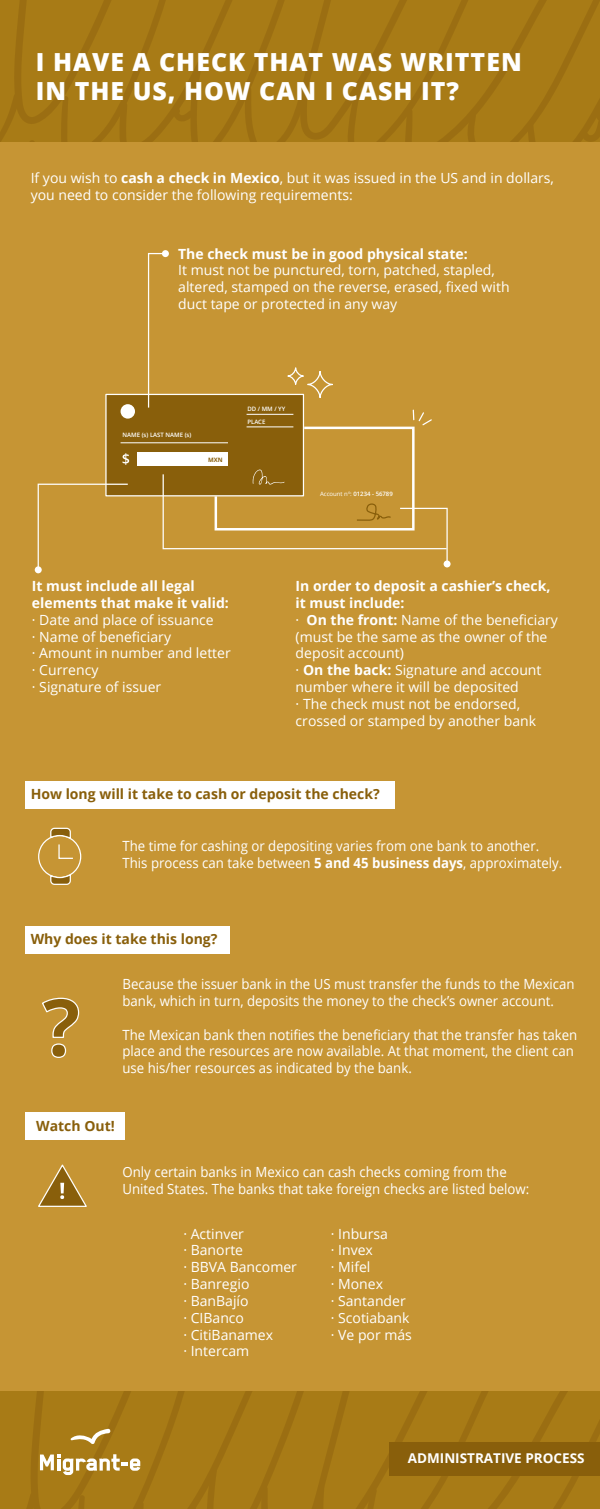
<style>
.page{position:relative;width:600px;height:1509px;background:#fff}
.page>*{position:absolute;margin:0;border:0;box-sizing:border-box;transform-origin:0 0}
.t1{font:800 24.9px/29.9px "Open Sans";letter-spacing:.04em;color:#fff}
.t2{font:14.03px/16.8px "Open Sans";color:#fff}
.t3{font:14.03px/16.8px "Open Sans";color:#fff;scale:.94 1}
.t4{font:700 14.03px/16.8px "Open Sans";color:#fff}
.t5{font:700 14.03px "Open Sans";color:#895f0b}
.t6{font:700 13.5px "Open Sans";color:#fff}
.t7{font:600 6.03px "Open Sans";color:#fff}
.t8{font:700 6.03px "Open Sans";color:#895f0b}
.s1{font-weight:700}
.s2{font-weight:400}
</style>
<div class="page">
<div style="left:0;top:127px;width:600px;height:1363px;background:#c69534"></div>
<svg style="left:0;top:0;width:600px;height:141px;background:#a57815"></svg>
<svg style="left:0;top:1391px;width:600px;height:117px;background:#a77b18"></svg>
<div style="left:389px;top:1441px;width:211px;height:34px;background:#895f0b"></div>
<div style="left:25px;top:926px;width:205px;height:27px;background:#fff"></div>
<div style="left:25px;top:781px;width:370px;height:27px;background:#fff"></div>
<div style="left:106px;top:394px;width:197px;height:102px;background:#895f0b"></div>
<svg style="left:123px;top:453px;width:6px;height:12px"></svg>
<div style="left:137px;top:452px;width:91px;height:14px;background:#fff"></div>
<hr style="left:121px;top:442px;width:107px;height:1px;background:#fff">
<div style="left:121px;top:404px;width:14px;height:14px;background:#fff;border-radius:50%"></div>
<div style="left:162px;top:250px;width:7px;height:7px;background:#fff;border-radius:50%"></div>
<svg style="left:37px;top:483px;width:92px;height:83px"></svg>
<div style="left:35px;top:566px;width:7px;height:7px;background:#fff;border-radius:50%"></div>
<div style="left:444px;top:560px;width:7px;height:7px;background:#fff;border-radius:50%"></div>
<div style="left:38px;top:835px;width:43px;height:43px;border:1px solid #fff;border-radius:50%"></div>
<svg style="left:50px;top:873px;width:22px;height:12px"></svg>
<svg style="left:50px;top:827px;width:24px;height:32px"></svg>
<svg style="left:42px;top:997px;width:38px;height:61px"></svg>
<div style="left:25px;top:1112px;width:99px;height:27px;background:#fff"></div>
<svg style="left:38px;top:1164px;width:49px;height:43px"></svg>
<svg style="left:147px;top:252px;width:301px;height:311px"></svg>
<h1 class="t1" style="left:36px;top:48px;width:487px">I HAVE A CHECK THAT WAS WRITTEN<br>IN THE US, HOW CAN I CASH IT?</h1>
<p class="t2" style="left:31px;top:171px;width:525px">If you wish to <span class="s1">cash a check in Mexico</span>, but it was issued in the US and in dollars, you need to consider the following requirements:</p>
<p class="t4" style="left:178px;top:246px;width:291px">The check must be in good physical state:</p>
<p class="t2" style="left:178px;top:263px;width:333px">It must not be punctured, torn, patched, stapled, altered, stamped on the reverse, erased, fixed with duct tape or protected in any way</p>
<p class="t7" style="left:247px;top:407px;width:40px">DD / MM / YY</p>
<p class="t7" style="left:123px;top:433px;width:70px">NAME (s) LAST NAME (s)</p>
<p class="t8" style="left:208px;top:457px;width:16px">MXN</p>
<p class="t7" style="left:247px;top:419px;width:20px">PLACE</p>
<p class="t7" style="left:320px;top:491px;width:74px"><span class="s2">Account nº:</span> 01234 - 56789</p>
<p class="t4" style="left:32px;top:579px;width:198px">It must include all legal elements that make it valid:</p>
<p class="t2" style="left:32px;top:612px;width:200px">· Date and place of issuance<br>· Name of beneficiary<br>· Amount in number and letter · Currency<br>· Signature of issuer</p>
<p class="t2" style="left:296px;top:579px;width:264px"><span class="s1">In order to deposit a cashier’s check, it must include:<br></span>· <span class="s1">On the front:</span> Name of the beneficiary (must be the same as the owner of the deposit account)<br>· <span class="s1">On the back:</span> Signature and account number where it will be deposited<br>· The check must not be endorsed, crossed or stamped by another bank</p>
<p class="t5" style="left:31px;top:788px;width:351px">How long will it take to cash or deposit the check?</p>
<p class="t3" style="left:123px;top:839px;width:469px">The time for cashing or depositing varies from one bank to another.<br>This process can take between <span class="s1">5 and 45 business days</span>, approximately.</p>
<p class="t5" style="left:31px;top:933px;width:188px">Why does it take this long?</p>
<p class="t3" style="left:123px;top:976px;width:483px">Because the issuer bank in the US must transfer the funds to the Mexican bank, which in turn, deposits the money to the check’s owner account.</p>
<p class="t3" style="left:123px;top:1025px;width:485px">The Mexican bank then notifies the beneficiary that the transfer has taken place and the resources are now available. At that moment, the client can use his/her resources as indicated by the bank.</p>
<p class="t5" style="left:36px;top:1120px;width:80px">Watch Out!</p>
<p class="t3" style="left:123px;top:1164px;width:434px">Only certain banks in Mexico can cash checks coming from the<br>United States. The banks that take foreign checks are listed below:</p>
<p class="t2" style="left:183px;top:1226px;width:115px">· Actinver<br>· Banorte<br>· BBVA Bancomer · Banregio<br>· BanBajío<br>· CIBanco<br>· CitiBanamex<br>· Intercam</p>
<p class="t2" style="left:331px;top:1226px;width:83px">· Inbursa<br>· Invex<br>· Mifel<br>· Monex<br>· Santander · Scotiabank · Ve por más</p>
<p class="t6" style="left:408px;top:1452px;width:178px">ADMINISTRATIVE PROCESS</p>
</div>
